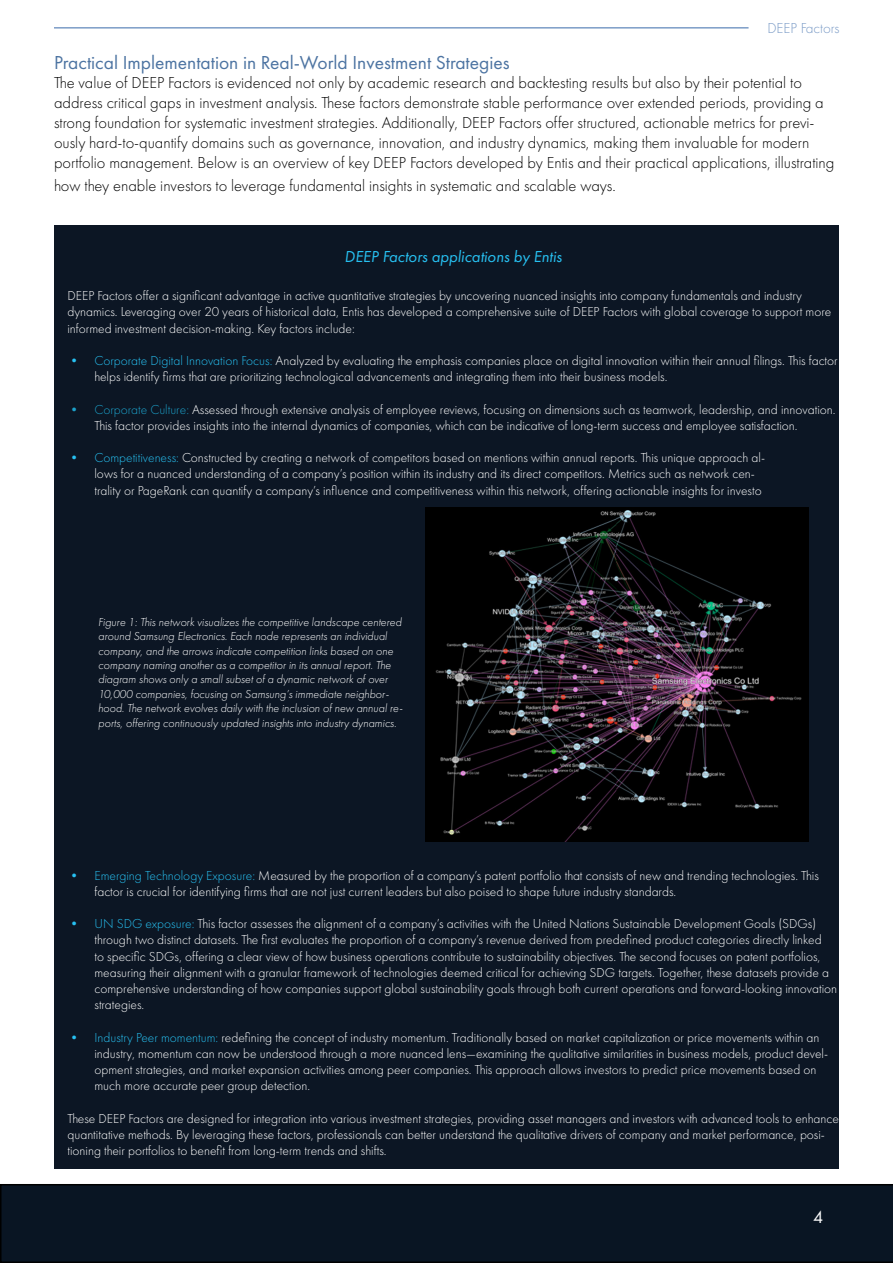
<style>
.page{position:relative;width:893px;height:1263px;background:#fff}
.page>*{position:absolute;margin:0;border:0;box-sizing:border-box;transform-origin:0 0}
.t1{font:19.5px "Futura PT";color:#4d74a2}
.t2{font:18px "Futura PT";color:#fff}
.t3{font:300 16.5px/19.8px "Futura PT";color:#000101}
.t4{font:italic 16.5px "Futura PT";color:#27c1f2}
.t5{font:300 15px "Futura PT";color:#7c9cc7}
.t6{font:300 13.5px/16.2px "Futura PT";color:#fff}
.t7{font:italic 300 12px/14.4px "Futura PT";color:#fff}
.s1{color:#27c1f2}
.s2{color:#1ca1ca}
</style>
<div class="page">
<hr style="left:54px;top:27px;width:694px;height:2px;background:#7c9cc7">
<div style="left:0;top:1184px;width:893px;height:79px;background:#091523"></div>
<div style="left:54px;top:225px;width:785px;height:943px;background:#0c1624"></div>
<img style="left:426px;top:508px;width:382px;height:334px">
<p class="t5" style="left:767px;top:20px;width:74px">DEEP Factors</p>
<h1 class="t1" style="left:54px;top:50px;width:457px">Practical Implementation in Real-World Investment Strategies</h1>
<p class="t3" style="left:54px;top:73px;width:782px">The value of DEEP Factors is evidenced not only by academic research and backtesting results but also by their potential to address critical gaps in investment analysis. These factors demonstrate stable performance over extended periods, providing a strong foundation for systematic investment strategies. Additionally, DEEP Factors offer structured, actionable metrics for previ&shy;ously hard-to-quantify domains such as governance, innovation, and industry dynamics, making them invaluable for modern portfolio management. Below is an overview of key DEEP Factors developed by Entis and their practical applications, illustrating</p>
<p class="t3" style="left:54px;top:176px;width:563px">how they enable investors to leverage fundamental insights in systematic and scalable ways.</p>
<p class="t4" style="left:345px;top:247px;width:219px">DEEP Factors applications by Entis</p>
<p class="t6" style="left:68px;top:288px;width:765px">DEEP Factors offer a significant advantage in active quantitative strategies by uncovering nuanced insights into company fundamentals and industry dynamics. Leveraging over 20 years of historical data, Entis has developed a comprehensive suite of DEEP Factors with global coverage to support more informed investment decision-making. Key factors include:</p>
<p class="t6" style="left:94px;top:352px;width:745px;text-indent:-27px"><span class="s1">• Corporate Digital Innovation Focus:</span> Analyzed by evaluating the emphasis companies place on digital innovation within their annual filings. This factor helps identify firms that are prioritizing technological advancements and integrating them into their business models.</p>
<p class="t6" style="left:94px;top:401px;width:742px;text-indent:-27px"><span class="s2">• Corporate Culture:</span> Assessed through extensive analysis of employee reviews, focusing on dimensions such as teamwork, leadership, and innovation.<br>This factor provides insights into the internal dynamics of companies, which can be indicative of long-term success and employee satisfaction.</p>
<p class="t6" style="left:94px;top:450px;width:672px;text-indent:-27px"><span class="s1">• Competitiveness:</span> Constructed by creating a network of competitors based on mentions within annual reports. This unique approach al&shy;lows for a nuanced understanding of a company’s position within its industry and its direct competitors. Metrics such as network cen&shy;trality or PageRank can quantify a company’s influence and competitiveness within this network, offering actionable insights for investo</p>
<p class="t7" style="left:98px;top:615px;width:306px">Figure 1: This network visualizes the competitive landscape centered around Samsung Electronics. Each node represents an individual company, and the arrows indicate competition links based on one company naming another as a competitor in its annual report. The diagram shows only a small subset of a dynamic network of over 10,000 companies, focusing on Samsung’s immediate neighbor&shy;hood. The network evolves daily with the inclusion of new annual re&shy;ports, offering continuously updated insights into industry dynamics.</p>
<p class="t6" style="left:94px;top:867px;width:726px;text-indent:-27px"><span class="s1">• Emerging Technology Exposure:</span> Measured by the proportion of a company’s patent portfolio that consists of new and trending technologies. This factor is crucial for identifying firms that are not just current leaders but also poised to shape future industry standards.</p>
<p class="t6" style="left:94px;top:916px;width:744px;text-indent:-27px"><span class="s1">• UN SDG exposure:</span> This factor assesses the alignment of a company’s activities with the United Nations Sustainable Development Goals (SDGs) through two distinct datasets. The first evaluates the proportion of a company’s revenue derived from predefined product categories directly linked<br>to specific SDGs, offering a clear view of how business operations contribute to sustainability objectives. The second focuses on patent portfolios, measuring their alignment with a granular framework of technologies deemed critical for achieving SDG targets. Together, these datasets provide a comprehensive understanding of how companies support global sustainability goals through both current operations and forward-looking innovation strategies.</p>
<p class="t6" style="left:94px;top:1029px;width:735px;text-indent:-27px"><span class="s1">• Industry Peer momentum:</span> redefining the concept of industry momentum. Traditionally based on market capitalization or price movements within an industry, momentum can now be understood through a more nuanced lens—examining the qualitative similarities in business models, product devel&shy;opment strategies, and market expansion activities among peer companies. This approach allows investors to predict price movements based on much more accurate peer group detection.</p>
<p class="t6" style="left:68px;top:1110px;width:773px">These DEEP Factors are designed for integration into various investment strategies, providing asset managers and investors with advanced tools to enhance quantitative methods. By leveraging these factors, professionals can better understand the qualitative drivers of company and market performance, posi&shy;tioning their portfolios to benefit from long-term trends and shifts.</p>
<h2 class="t2" style="left:813px;top:1206px;width:12px">4</h2>
</div>
